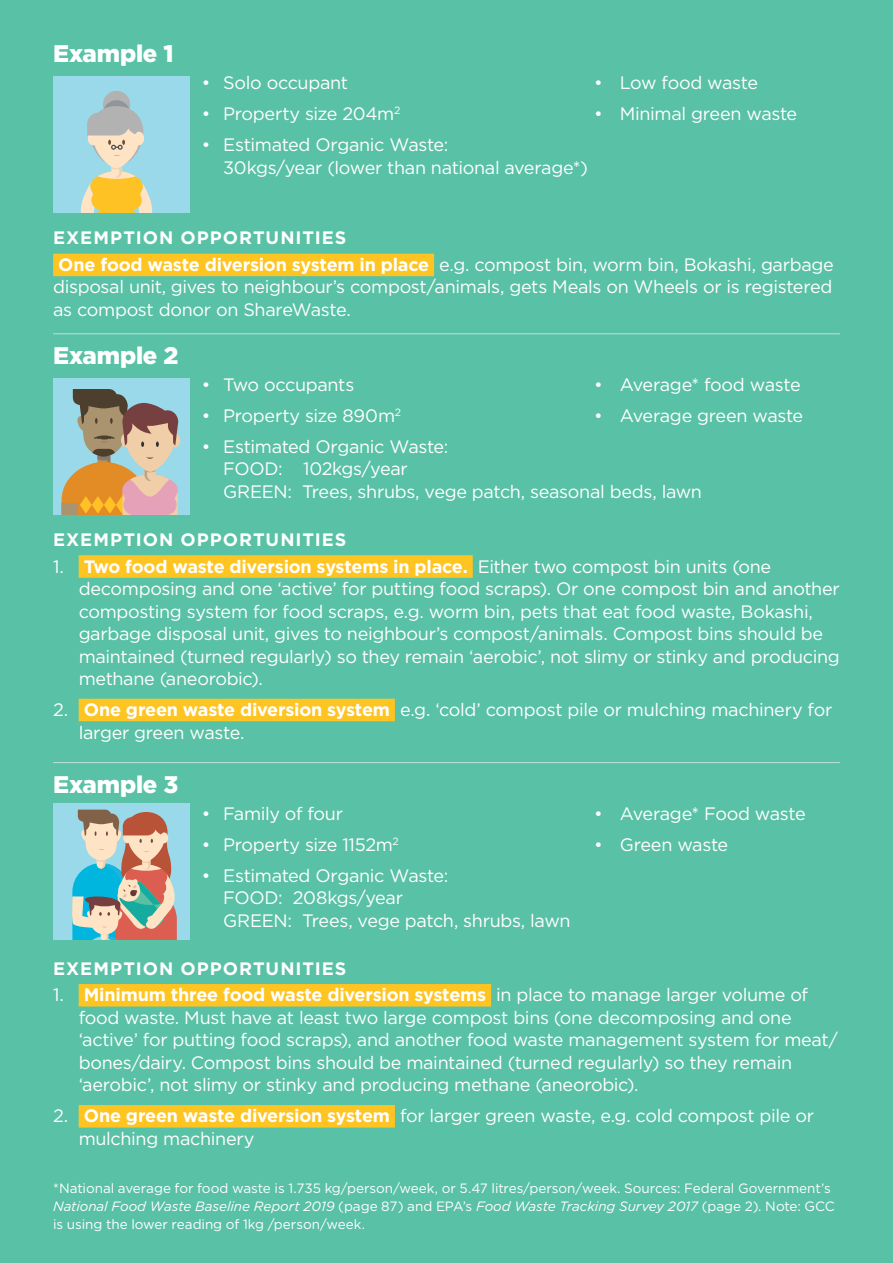
<style>
.page{position:relative;width:893px;height:1263px;background:#59c1a5}
.page>*{position:absolute;margin:0;border:0;box-sizing:border-box;transform-origin:0 0}
.Sub_head_2{font:900 24px "Gotham";letter-spacing:-.005em;color:#fff}
.Sub_head{font:900 24px "Gotham";letter-spacing:-.005em;color:#fff}
.Copy{font:18px/22.5px "Gotham";letter-spacing:-.015em;color:#fff}
.Sub_head_-_small{font:700 18px "Gotham";letter-spacing:.055em;color:#fff}
.Small_copy{font:13.5px/18px "Gotham";letter-spacing:-.005em;color:#fff}
.s1{font-weight:700}
.s2{font-style:italic}
</style>
<div class="page">
<div style="left:53px;top:254px;width:381px;height:22px;background:#fec422"></div>
<hr style="left:53px;top:333px;width:787px;height:1px;background:#bfe2d6">
<div style="left:79px;top:555px;width:394px;height:23px;background:#fec422"></div>
<div style="left:79px;top:699px;width:316px;height:22px;background:#fec422"></div>
<hr style="left:53px;top:762px;width:787px;height:1px;background:#bfe2d6">
<div style="left:79px;top:984px;width:412px;height:22px;background:#fec422"></div>
<div style="left:79px;top:1105px;width:316px;height:22px;background:#fec422"></div>
<div style="left:53px;top:76px;width:136px;height:136px;background:#9ad9ea"></div>
<div style="left:103px;top:91px;width:27px;height:27px;background:#b2b2b2;border-radius:50%"></div>
<div style="left:104px;top:100px;width:25px;height:18px;background:#939698;border-radius:50%"></div>
<div style="left:90px;top:106px;width:53px;height:60px;background:#b2b2b2;border-radius:26px"></div>
<svg style="left:80px;top:113px;width:73px;height:99px"></svg>
<div style="left:53px;top:378px;width:136px;height:136px;background:#9ad9ea"></div>
<svg style="left:61px;top:389px;width:120px;height:125px"></svg>
<div style="left:53px;top:804px;width:136px;height:136px;background:#9ad9ea"></div>
<svg style="left:72px;top:809px;width:105px;height:131px"></svg>
<p class="Sub_head" style="left:53px;top:40px;width:122px">Example 1</p>
<p class="Copy" style="left:202px;top:71px;width:148px">• Solo occupant</p>
<p class="Copy" style="left:202px;top:102px;width:200px">• Property size 204m<sup>2</sup></p>
<p class="Copy" style="left:223px;top:133px;width:366px;text-indent:-21px">• Estimated Organic Waste:<br>30kgs/year (lower than national average*)</p>
<p class="Copy" style="left:594px;top:71px;width:165px">• Low food waste</p>
<p class="Copy" style="left:594px;top:102px;width:205px">• Minimal green waste</p>
<p class="Sub_head_-_small" style="left:53px;top:227px;width:295px">EXEMPTION OPPORTUNITIES</p>
<p class="Copy" style="left:53px;top:253px;width:782px;text-align:justify"><span class="s1">One food waste diversion system in place</span> e.g. compost bin, worm bin, Bokashi, garbage disposal unit, gives to neighbour’s compost/animals, gets Meals on Wheels or is registered as compost donor on ShareWaste.</p>
<p class="Sub_head_2" style="left:53px;top:342px;width:127px">Example 2</p>
<p class="Copy" style="left:202px;top:373px;width:154px">• Two occupants</p>
<p class="Copy" style="left:202px;top:404px;width:201px">• Property size 890m<sup>2</sup></p>
<p class="Copy" style="left:594px;top:373px;width:208px">• Average* food waste</p>
<p class="Copy" style="left:594px;top:404px;width:211px">• Average green waste</p>
<p class="Copy" style="left:223px;top:435px;width:480px;text-indent:-21px">• Estimated Organic Waste:<br>FOOD: 102kgs/year<br>GREEN: Trees, shrubs, vege patch, seasonal beds, lawn</p>
<p class="Sub_head_-_small" style="left:53px;top:529px;width:295px">EXEMPTION OPPORTUNITIES</p>
<p class="Copy" style="left:79px;top:554px;width:763px;text-indent:-26px">1. <span class="s1">Two food waste diversion systems in place.</span> Either two compost bin units (one decomposing and one ‘active’ for putting food scraps). Or one compost bin and another composting system for food scraps, e.g. worm bin, pets that eat food waste, Bokashi, garbage disposal unit, gives to neighbour’s compost/animals. Compost bins should be maintained (turned regularly) so they remain ‘aerobic’, not slimy or stinky and producing methane (aneorobic).</p>
<p class="Copy" style="left:79px;top:698px;width:755px;text-indent:-26px">2. <span class="s1">One green waste diversion system</span> e.g. ‘cold’ compost pile or mulching machinery for larger green waste.</p>
<p class="Sub_head_2" style="left:53px;top:770px;width:127px">Example 3</p>
<p class="Copy" style="left:202px;top:801px;width:143px">• Family of four</p>
<p class="Copy" style="left:202px;top:832px;width:198px">• Property size 1152m<sup>2</sup></p>
<p class="Copy" style="left:594px;top:801px;width:213px">• Average* Food waste</p>
<p class="Copy" style="left:594px;top:832px;width:135px">• Green waste</p>
<p class="Copy" style="left:223px;top:863px;width:349px;text-indent:-21px">• Estimated Organic Waste:<br>FOOD: 208kgs/year<br>GREEN: Trees, vege patch, shrubs, lawn</p>
<p class="Sub_head_-_small" style="left:53px;top:958px;width:295px">EXEMPTION OPPORTUNITIES</p>
<p class="Copy" style="left:79px;top:983px;width:761px;text-indent:-26px">1. <span class="s1">Minimum three food waste diversion systems</span> in place to manage larger volume of food waste. Must have at least two large compost bins (one decomposing and one ‘active’ for putting food scraps), and another food waste management system for meat/ bones/dairy. Compost bins should be maintained (turned regularly) so they remain ‘aerobic’, not slimy or stinky and producing methane (aneorobic).</p>
<p class="Copy" style="left:79px;top:1104px;width:737px;text-indent:-26px">2. <span class="s1">One green waste diversion system</span> for larger green waste, e.g. cold compost pile or mulching machinery</p>
<p class="Small_copy" style="left:53px;top:1178px;width:783px">*National average for food waste is 1.735 kg/person/week, or 5.47 litres/person/week. Sources: Federal Government’s<br><span class="s2">National Food Waste Baseline Report 2019</span> (page 87) and EPA’s <span class="s2">Food Waste Tracking Survey 2017</span> (page 2). Note: GCC is using the lower reading of 1kg /person/week.</p>
</div>
